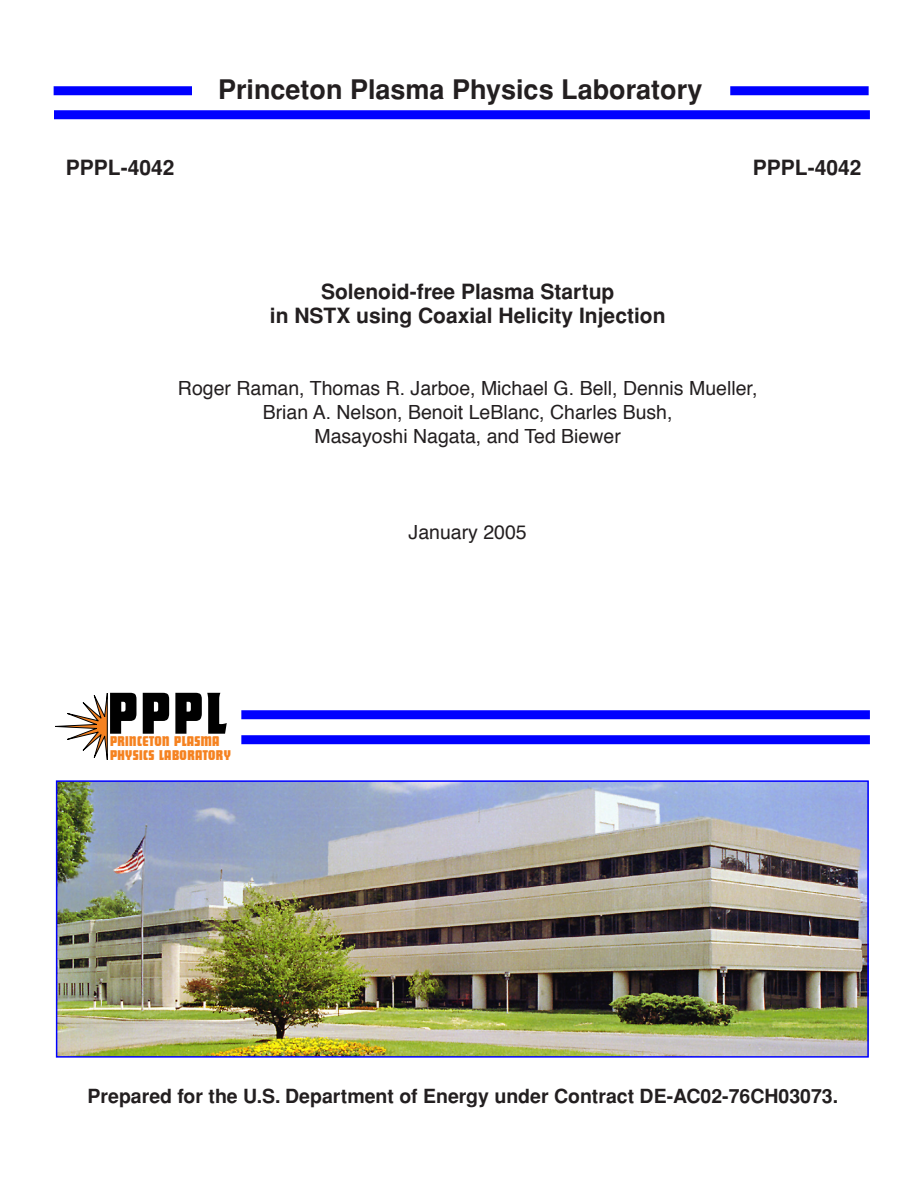
<style>
.page{position:relative;width:918px;height:1188px;background:#fff}
.page>*{position:absolute;margin:0;border:0;box-sizing:border-box;transform-origin:0 0}
.t1{font:56.85px "Futana";color:#000}
.t2{font:700 27px "Helvetica";color:#231f20}
.t3{font:700 21px/24px "Helvetica";color:#231f20;text-align:center}
.t4{font:19.5px/24px "Helvetica";color:#231f20;text-align:center}
.t5{font:700 19.5px "Helvetica";color:#231f20}
.t6{font:13.65px/14.2px "Futana";letter-spacing:.03em;color:#f58220}
</style>
<div class="page">
<div style="left:241px;top:710px;width:629px;height:9px;background:#00f"></div>
<div style="left:241px;top:735px;width:629px;height:9px;background:#00f"></div>
<div style="left:54px;top:86px;width:138px;height:9px;background:#00f"></div>
<div style="left:730px;top:86px;width:139px;height:9px;background:#00f"></div>
<img style="left:59px;top:783px;width:807px;height:272px">
<div style="left:56px;top:780px;width:813px;height:278px;border:2px solid #00f"></div>
<svg style="left:55px;top:693px;width:53px;height:67px"></svg>
<div style="left:54px;top:110px;width:816px;height:9px;background:#00f"></div>
<h2 class="t2" style="left:218px;top:74px;width:486px">Princeton Plasma Physics Laboratory</h2>
<p class="t3" style="left:66px;top:156px;width:110px">PPPL-4042</p>
<p class="t3" style="left:753px;top:156px;width:110px">PPPL-4042</p>
<p class="t3" style="left:270px;top:279px;width:397px">Solenoid-free Plasma Startup<br>in NSTX using Coaxial Helicity Injection</p>
<p class="t4" style="left:178px;top:377px;width:581px">Roger Raman, Thomas R. Jarboe, Michael G. Bell, Dennis Mueller,<br>Brian A. Nelson, Benoit LeBlanc, Charles Bush,<br>Masayoshi Nagata, and Ted Biewer</p>
<h1 class="t1" style="left:108px;top:683px;width:119px">PPPL</h1>
<p class="t6" style="left:110px;top:734px;width:122px">PRINCETON PLASMA<br>PHYSICS LABORATORY</p>
<p class="t4" style="left:409px;top:521px;width:120px">January 2005</p>
<p class="t5" style="left:88px;top:1085px;width:752px">Prepared for the U.S. Department of Energy under Contract DE-AC02-76CH03073.</p>
</div>
